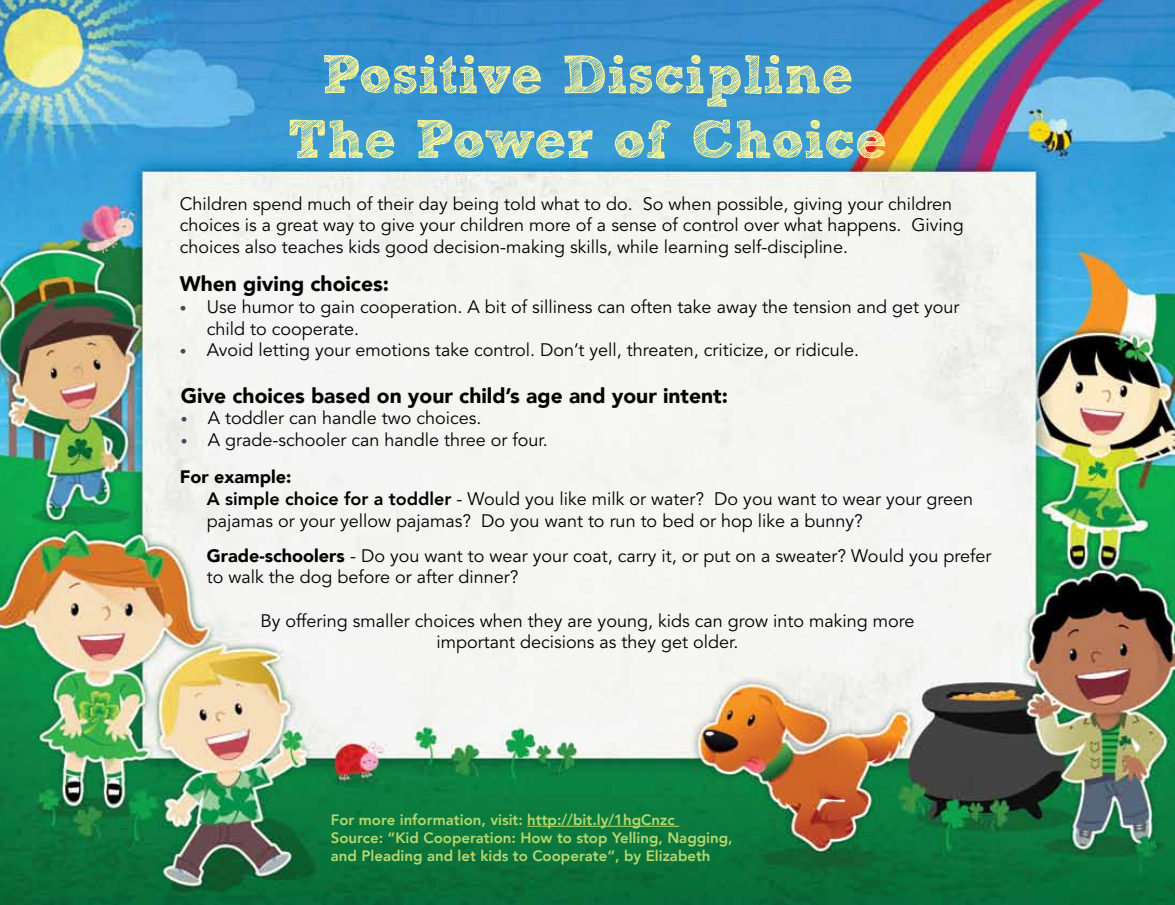
<style>
.page{position:relative;width:1175px;height:905px;background:#fff}
.page>*{position:absolute;margin:0;border:0;box-sizing:border-box;transform-origin:0 0}
.t1{font:54px/64.8px "Sketch Rockwell";color:#fff797;text-align:center}
.t2{font:900 21px "Avenir LT";color:#000}
.t3{font:18px/21.6px "Avenir";color:#000}
.t4{font:900 18px "Avenir LT";color:#000}
.t5{font:800 15px/18px "Avenir LT";color:#b9d76b}
.s1{font-size:13.5px;color:#51435f}
.s2{font-family:"Avenir LT";font-weight:800}
.s3{font-family:"Avenir LT";font-weight:900}
</style>
<div class="page">
<img style="left:0;top:0;width:1174px;height:904px">
<hr style="left:527px;top:825px;width:152px;height:1px;background:#b9d76b">
<h1 class="t1" style="left:288px;top:44px;width:601px">Positive Discipline<br>The Power of Choice</h1>
<p class="t3" style="left:180px;top:193px;width:785px">Children spend much of their day being told what to do. So when possible, giving your children choices is a great way to give your children more of a sense of control over what happens. Giving choices also teaches kids good decision-making skills, while learning self-discipline.</p>
<p class="t2" style="left:180px;top:271px;width:211px">When giving choices:</p>
<p class="t3" style="left:207px;top:296px;width:754px;text-indent:-27px"><span class="s1">•</span> Use humor to gain cooperation. A bit of silliness can often take away the tension and get your child to cooperate.</p>
<p class="t3" style="left:180px;top:340px;width:681px"><span class="s1">•</span> Avoid letting your emotions take control. Don’t yell, threaten, criticize, or ridicule.</p>
<p class="t2" style="left:181px;top:382px;width:549px">Give choices based on your child’s age and your intent:</p>
<p class="t3" style="left:181px;top:407px;width:302px"><span class="s1">•</span> A toddler can handle two choices.</p>
<p class="t3" style="left:181px;top:429px;width:369px"><span class="s1">•</span> A grade-schooler can handle three or four.</p>
<p class="t4" style="left:180px;top:466px;width:113px">For example:</p>
<p class="t3" style="left:207px;top:488px;width:768px"><span class="s2">A simple choice for a toddler</span> - Would you like milk or water? Do you want to wear your green pajamas or your yellow pajamas? Do you want to run to bed or hop like a bunny?</p>
<p class="t3" style="left:207px;top:545px;width:786px"><span class="s3">Grade-schoolers</span> - Do you want to wear your coat, carry it, or put on a sweater? Would you prefer to walk the dog before or after dinner?</p>
<p class="t3" style="left:260px;top:610px;width:655px;text-align:center">By offering smaller choices when they are young, kids can grow into making more important decisions as they get older.</p>
<p class="t5" style="left:331px;top:810px;width:403px">For more information, visit: http://bit.ly/1hgCnzc<br>Source: “Kid Cooperation: How to stop Yelling, Nagging, and Pleading and let kids to Cooperate”, by Elizabeth</p>
</div>
